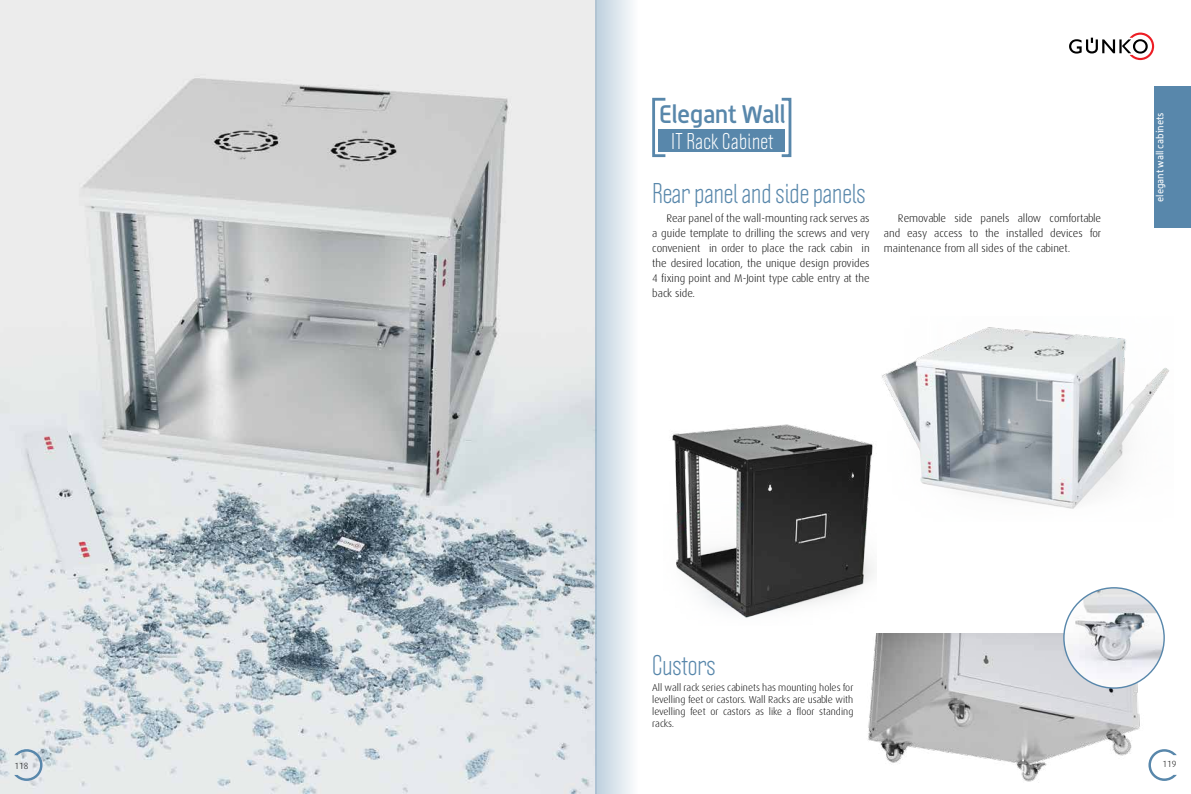
<style>
.page{position:relative;width:1191px;height:794px;background:#fff}
.page>*{position:absolute;margin:0;border:0;box-sizing:border-box;transform-origin:0 0}
.t1{font:25px "Politica";color:#5887ab}
.t2{font:500 25px "Alwyn";letter-spacing:-.015em;color:#5887ab}
.t3{font:20px "Politica";letter-spacing:.025em;color:#fff}
.t4{font:11px/15px "Dax Light Tr";color:#000;text-align:justify}
.t5{font:10px/12px "Dax Light Tr";color:#000;text-align:justify}
.t6{font:10px "Alwyn";color:#fff}
.t7{font:9px "Dax Light Tr";color:#000}
</style>
<div class="page">
<img style="left:0;top:0;width:595px;height:794px">
<svg style="left:14px;top:749px;width:29px;height:32px"></svg>
<div style="left:1154px;top:86px;width:37px;height:142px;background:#5887ab"></div>
<div style="left:652px;top:98px;width:15px;height:59px;border:3px solid #5887ab"></div>
<div style="left:658px;top:129px;width:127px;height:23px;background:#5887ab"></div>
<div style="left:780px;top:98px;width:11px;height:59px;border:3px solid #5887ab"></div>
<svg style="left:1153px;top:749px;width:23px;height:32px"></svg>
<svg style="left:1069px;top:33px;width:85px;height:27px"></svg>
<img style="left:672px;top:424px;width:202px;height:194px">
<img style="left:868px;top:633px;width:285px;height:150px">
<img style="left:882px;top:327px;width:287px;height:182px">
<img style="left:1064px;top:588px;width:100px;height:100px;border-radius:50px">
<div style="left:595px;top:0;width:43px;height:794px;background:linear-gradient(to right,#bccfdd,#fdfdfe)"></div>
<p class="t7" style="left:15px;top:760px;width:15px">118</p>
<h1 class="t2" style="left:659px;top:99px;width:128px">Elegant Wall</h1>
<h2 class="t3" style="left:671px;top:128px;width:104px">IT Rack Cabinet</h2>
<h1 class="t1" style="left:652px;top:178px;width:215px">Rear panel and side panels</h1>
<p class="t4" style="left:652px;top:211px;width:219px;text-indent:14px">Rear panel of the wall-mounting rack serves as a guide template to drilling the screws and very convenient in order to place the rack cabin in the desired location, the unique design provides 4 fixing point and M-Joint type cable entry at the back side.</p>
<p class="t4" style="left:883px;top:211px;width:219px;text-indent:14px">Removable side panels allow comfortable and easy access to the installed devices for maintenance from all sides of the cabinet.</p>
<p class="t6" style="left:1154px;top:202px;width:91px;rotate:-90deg">elegant wall cabinets</p>
<h1 class="t1" style="left:652px;top:649px;width:65px">Custors</h1>
<p class="t5" style="left:652px;top:681px;width:203px">All wall rack series cabinets has mounting holes for levelling feet or castors. Wall Racks are usable with levelling feet or castors as like a floor standing racks.</p>
<p class="t7" style="left:1162px;top:759px;width:15px">119</p>
</div>
